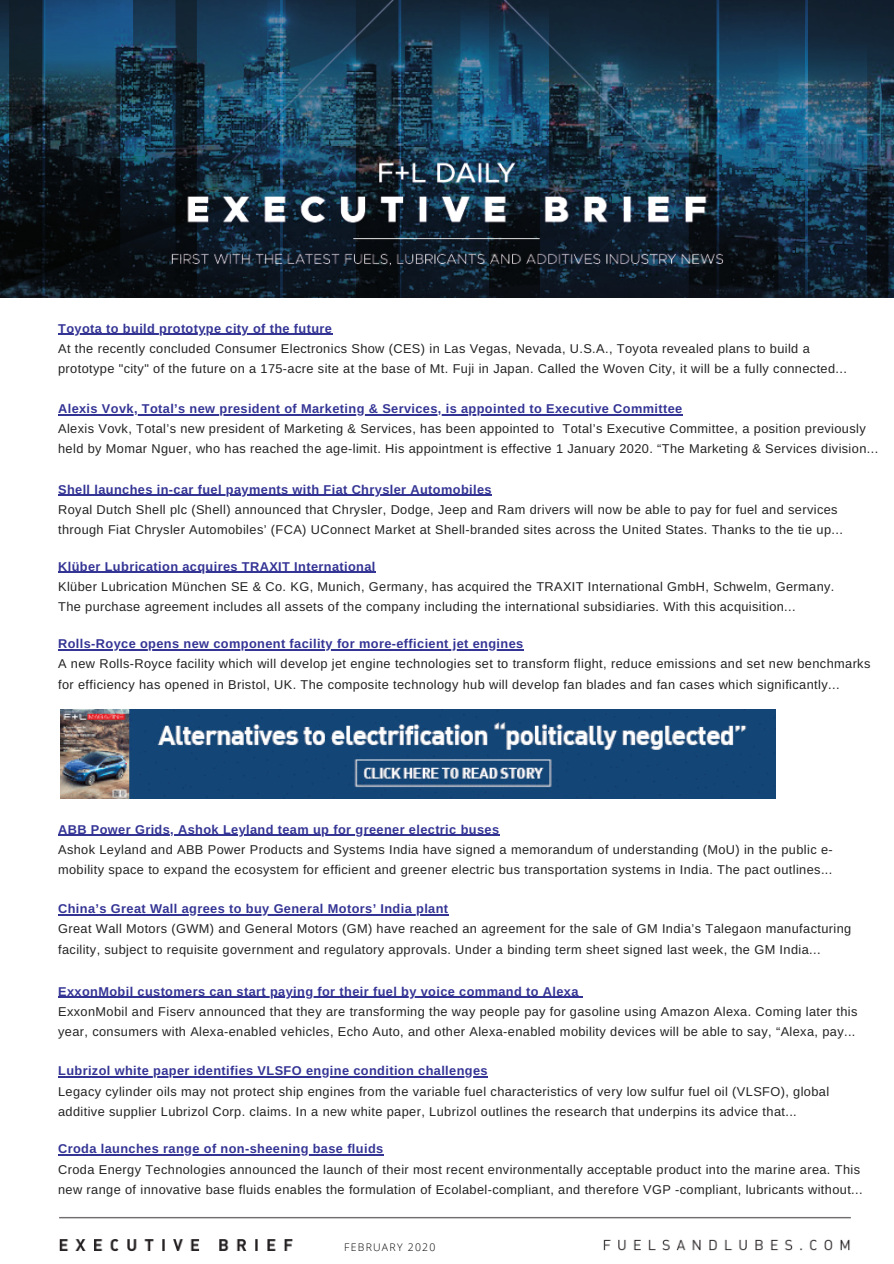
<style>
.page{position:relative;width:894px;height:1264px;background:#fff}
.page>*{position:absolute;margin:0;border:0;box-sizing:border-box;transform-origin:0 0}
.t1{font:12.75px/20.2px "Arimo";letter-spacing:.03em;color:#222}
.t2{font:700 12.75px "Arimo";letter-spacing:.03em;color:#343495}
.t3{font:300 10.5px "Open Sans";letter-spacing:.12em;color:#000}
</style>
<div class="page">
<img style="left:0;top:0;width:893px;height:297px">
<img style="left:59px;top:1217px;width:792px;height:35px">
<img style="left:60px;top:709px;width:715px;height:89px">
<hr style="left:58px;top:334px;width:274px;height:1px;background:#343495">
<hr style="left:58px;top:414px;width:624px;height:1px;background:#343495">
<hr style="left:58px;top:494px;width:434px;height:2px;background:#343495">
<hr style="left:58px;top:571px;width:318px;height:2px;background:#343495">
<hr style="left:58px;top:649px;width:465px;height:1px;background:#343495">
<hr style="left:58px;top:834px;width:441px;height:1px;background:#343495">
<hr style="left:58px;top:914px;width:390px;height:1px;background:#343495">
<hr style="left:58px;top:996px;width:520px;height:1px;background:#343495">
<hr style="left:58px;top:1076px;width:430px;height:1px;background:#343495">
<hr style="left:58px;top:1154px;width:325px;height:1px;background:#343495">
<p class="t2" style="left:58px;top:321px;width:275px">Toyota to build prototype city of the future</p>
<p class="t1" style="left:58px;top:338px;width:790px">At the recently concluded Consumer Electronics Show (CES) in Las Vegas, Nevada, U.S.A., Toyota revealed plans to build a prototype "city" of the future on a 175-acre site at the base of Mt. Fuji in Japan. Called the Woven City, it will be a fully connected...</p>
<p class="t2" style="left:58px;top:401px;width:625px">Alexis Vovk, Total’s new president of Marketing &amp; Services, is appointed to Executive Committee</p>
<p class="t1" style="left:58px;top:418px;width:821px">Alexis Vovk, Total’s new president of Marketing &amp; Services, has been appointed to Total’s Executive Committee, a position previously held by Momar Nguer, who has reached the age-limit. His appointment is effective 1 January 2020. “The Marketing &amp; Services division...</p>
<p class="t2" style="left:58px;top:482px;width:435px">Shell launches in-car fuel payments with Fiat Chrysler Automobiles</p>
<p class="t1" style="left:58px;top:499px;width:786px">Royal Dutch Shell plc (Shell) announced that Chrysler, Dodge, Jeep and Ram drivers will now be able to pay for fuel and services through Fiat Chrysler Automobiles’ (FCA) UConnect Market at Shell-branded sites across the United States. Thanks to the tie up...</p>
<p class="t2" style="left:58px;top:559px;width:319px">Klüber Lubrication acquires TRAXIT International</p>
<p class="t1" style="left:58px;top:576px;width:777px">Klüber Lubrication München SE &amp; Co. KG, Munich, Germany, has acquired the TRAXIT International GmbH, Schwelm, Germany.<br>The purchase agreement includes all assets of the company including the international subsidiaries. With this acquisition...</p>
<p class="t2" style="left:58px;top:636px;width:466px">Rolls-Royce opens new component facility for more-efficient jet engines</p>
<p class="t1" style="left:58px;top:653px;width:813px">A new Rolls-Royce facility which will develop jet engine technologies set to transform flight, reduce emissions and set new benchmarks for efficiency has opened in Bristol, UK. The composite technology hub will develop fan blades and fan cases which significantly...</p>
<p class="t2" style="left:58px;top:822px;width:442px">ABB Power Grids, Ashok Leyland team up for greener electric buses</p>
<p class="t1" style="left:58px;top:839px;width:776px">Ashok Leyland and ABB Power Products and Systems India have signed a memorandum of understanding (MoU) in the public e&shy;mobility space to expand the ecosystem for efficient and greener electric bus transportation systems in India. The pact outlines...</p>
<p class="t2" style="left:58px;top:901px;width:391px">China’s Great Wall agrees to buy General Motors’ India plant</p>
<p class="t1" style="left:58px;top:918px;width:794px">Great Wall Motors (GWM) and General Motors (GM) have reached an agreement for the sale of GM India’s Talegaon manufacturing facility, subject to requisite government and regulatory approvals. Under a binding term sheet signed last week, the GM India...</p>
<p class="t2" style="left:58px;top:984px;width:521px">ExxonMobil customers can start paying for their fuel by voice command to Alexa</p>
<p class="t1" style="left:58px;top:1001px;width:800px">ExxonMobil and Fiserv announced that they are transforming the way people pay for gasoline using Amazon Alexa. Coming later this year, consumers with Alexa-enabled vehicles, Echo Auto, and other Alexa-enabled mobility devices will be able to say, “Alexa, pay...</p>
<p class="t2" style="left:58px;top:1063px;width:431px">Lubrizol white paper identifies VLSFO engine condition challenges</p>
<p class="t1" style="left:58px;top:1080px;width:772px">Legacy cylinder oils may not protect ship engines from the variable fuel characteristics of very low sulfur fuel oil (VLSFO), global additive supplier Lubrizol Corp. claims. In a new white paper, Lubrizol outlines the research that underpins its advice that...</p>
<p class="t2" style="left:58px;top:1141px;width:326px">Croda launches range of non-sheening base fluids</p>
<p class="t1" style="left:58px;top:1159px;width:805px">Croda Energy Technologies announced the launch of their most recent environmentally acceptable product into the marine area. This new range of innovative base fluids enables the formulation of Ecolabel-compliant, and therefore VGP -compliant, lubricants without...</p>
<p class="t3" style="left:344px;top:1239px;width:93px">FEBRUARY 2020</p>
</div>
